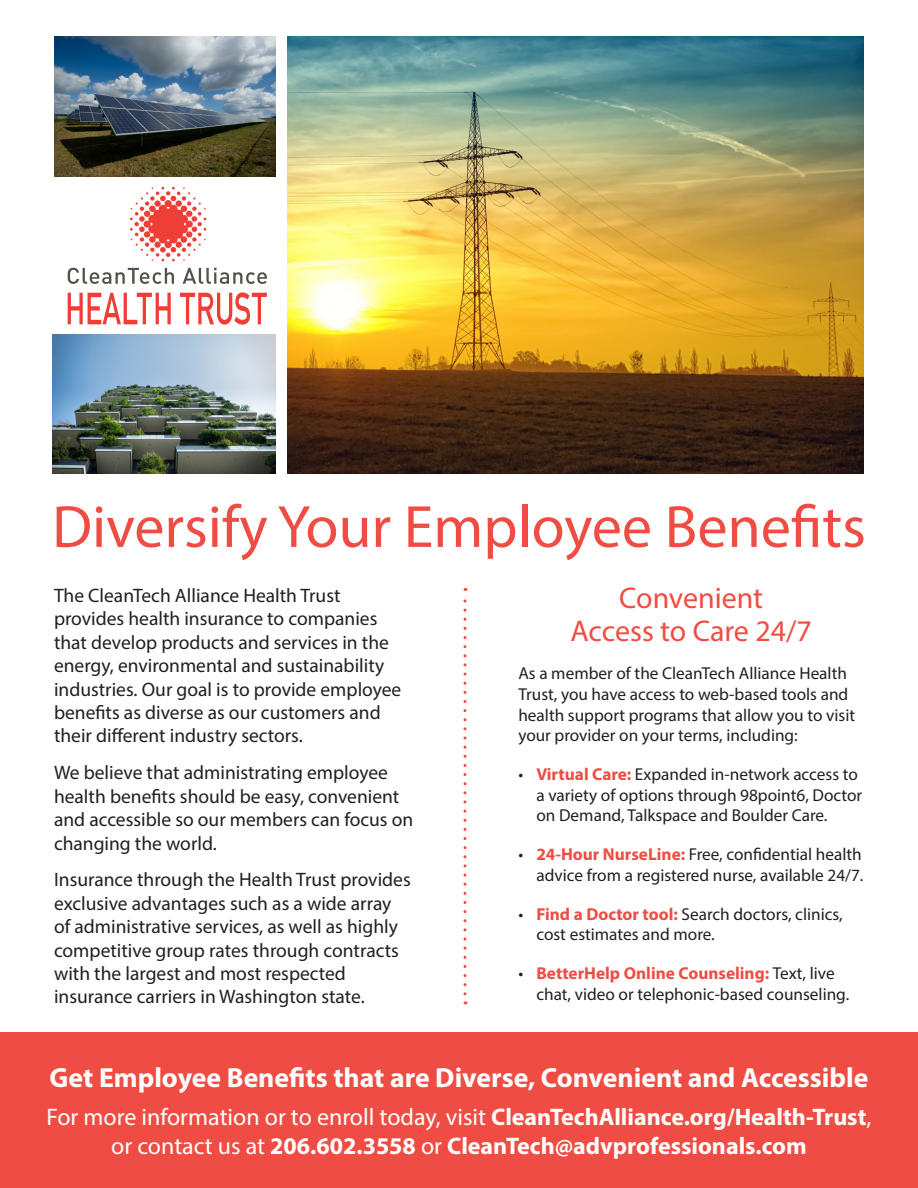
<style>
.page{position:relative;width:918px;height:1188px;background:#fff}
.page>*{position:absolute;margin:0;border:0;box-sizing:border-box;transform-origin:0 0}
.Page_Header{font:60px "Myriad Pro";color:#ef4d43}
.Subhead{font:30px/33px "Myriad Pro";letter-spacing:-.005em;color:#ef4d43;text-align:center}
.Body_Text{font:700 27.75px "Myriad Pro";color:#fff}
.Body_Text-2{font:700 24px/28.8px "Myriad Pro";color:#fff;text-align:center}
.Body_Text-3{font:19.5px/23.4px "Myriad Pro";color:#231f20}
.Body_Text-4{font:17.25px/20.7px "Myriad Pro";color:#231f20}
.s1{font-weight:700;color:#ef4d43}
.s2{font-weight:400}
</style>
<div class="page">
<img style="left:287px;top:36px;width:577px;height:437px">
<svg style="left:464px;top:588px;width:2px;height:406px"></svg>
<svg style="left:68px;top:293px;width:103px;height:31px"></svg>
<svg style="left:180px;top:292px;width:87px;height:33px"></svg>
<svg style="left:130px;top:187px;width:76px;height:74px"></svg>
<svg style="left:68px;top:268px;width:199px;height:16px"></svg>
<img style="left:54px;top:36px;width:222px;height:140px">
<img style="left:53px;top:334px;width:223px;height:139px">
<div style="left:0;top:1033px;width:918px;height:155px;background:#ef4d43"></div>
<p class="Page_Header" style="left:52px;top:490px;width:815px">Diversify Your Employee Benefits</p>
<p class="Body_Text-3" style="left:54px;top:583px;width:349px">The CleanTech Alliance Health Trust provides health insurance to companies that develop products and services in the energy, environmental and sustainability industries. Our goal is to provide employee benefits as diverse as our customers and their different industry sectors.</p>
<p class="Body_Text-3" style="left:54px;top:761px;width:361px">We believe that administrating employee health benefits should be easy, convenient and accessible so our members can focus on changing the world.</p>
<p class="Body_Text-3" style="left:54px;top:868px;width:358px">Insurance through the Health Trust provides exclusive advantages such as a wide array of administrative services, as well as highly competitive group rates through contracts with the largest and most respected insurance carriers in Washington state.</p>
<p class="Subhead" style="left:571px;top:580px;width:243px">Convenient<br>Access to Care 24/7</p>
<p class="Body_Text-4" style="left:518px;top:663px;width:338px">As a member of the CleanTech Alliance Health Trust, you have access to web-based tools and health support programs that allow you to visit your provider on your terms, including:</p>
<p class="Body_Text-4" style="left:536px;top:764px;width:327px;text-indent:-18px">• <span class="s1">Virtual Care:</span> Expanded in-network access to a variety of options through 98point6, Doctor on Demand, Talkspace and Boulder Care.</p>
<p class="Body_Text-4" style="left:518px;top:844px;width:347px;text-align:right">• <span class="s1">24-Hour NurseLine:</span> Free, confidential health advice from a registered nurse, available 24/7.</p>
<p class="Body_Text-4" style="left:536px;top:903px;width:308px;text-indent:-18px">• <span class="s1">Find a Doctor tool:</span> Search doctors, clinics, cost estimates and more.</p>
<p class="Body_Text-4" style="left:536px;top:962px;width:314px;text-indent:-18px">• <span class="s1">BetterHelp Online Counseling:</span> Text, live chat, video or telephonic-based counseling.</p>
<p class="Body_Text" style="left:50px;top:1060px;width:820px">Get Employee Benefits that are Diverse, Convenient and Accessible</p>
<p class="Body_Text-2" style="left:46px;top:1102px;width:827px"><span class="s2">For more information or to enroll today, visit</span> CleanTechAlliance.org/Health-Trust<span class="s2">, or contact us at</span> 206.602.3558 <span class="s2">or</span> CleanTech@advprofessionals.com</p>
</div>
